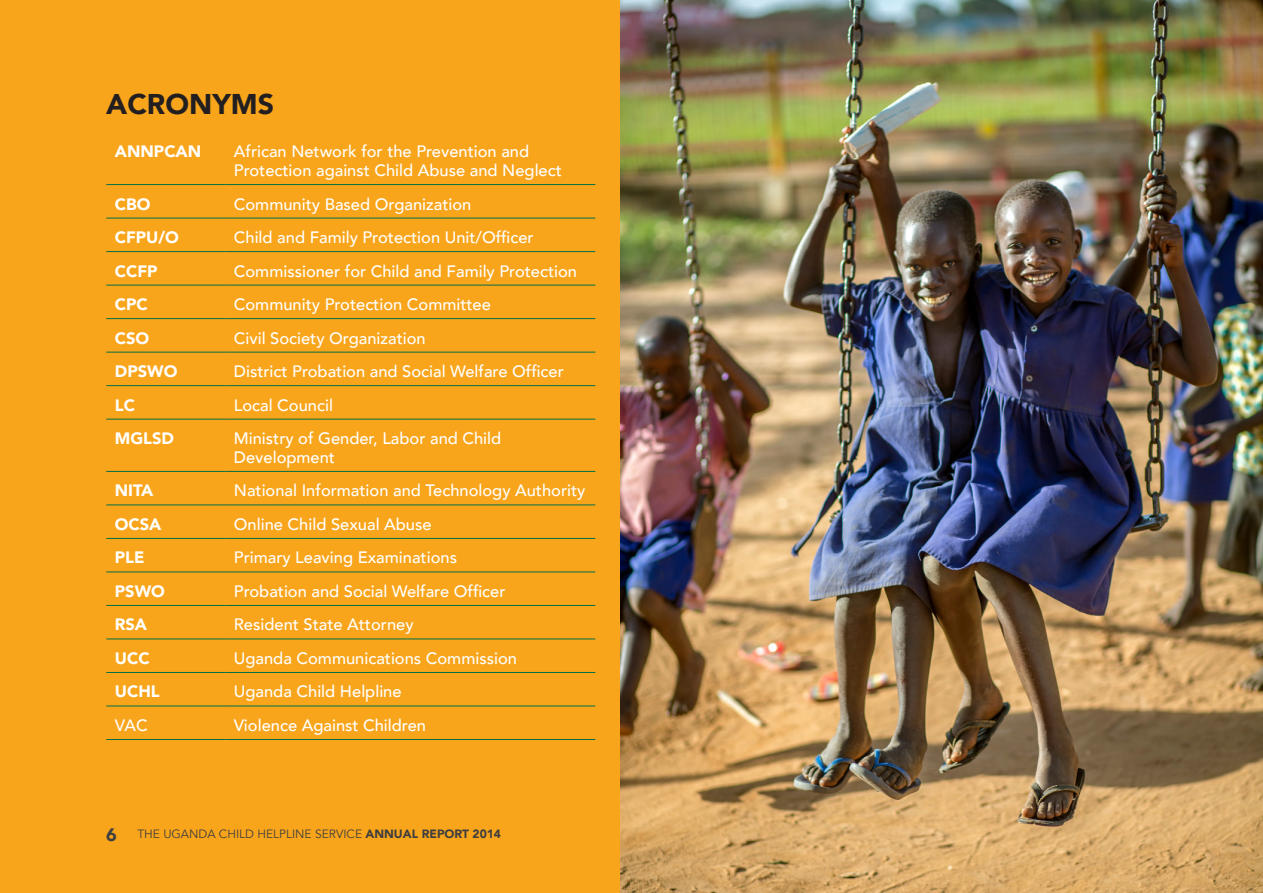
<style>
.page{position:relative;width:1263px;height:893px;background:#fff}
.page>*{position:absolute;margin:0;border:0;box-sizing:border-box;transform-origin:0 0}
.Heading_2{font:900 28.5px "Avenir";color:#231f20}
.t1{font:900 18px "Avenir";color:#3e3e3f}
.t2{font:500 16.5px/18.8px "Avenir";color:#fff}
.t3{font:900 16.5px "Avenir";color:#fff}
.t4{font:12px "Avenir";color:#3e3e3f}
.t5{font:900 12px "Avenir";color:#3e3e3f}
.s1{font-weight:900}
</style>
<div class="page">
<div style="left:0;top:0;width:625px;height:893px;background:#f9a51b"></div>
<hr style="left:106px;top:184px;width:119px;height:1px;background:#016f45">
<hr style="left:225px;top:184px;width:370px;height:1px;background:#016f45">
<hr style="left:106px;top:218px;width:119px;height:1px;background:#016f45">
<hr style="left:225px;top:218px;width:370px;height:1px;background:#016f45">
<hr style="left:106px;top:251px;width:119px;height:1px;background:#016f45">
<hr style="left:225px;top:251px;width:370px;height:1px;background:#016f45">
<hr style="left:106px;top:285px;width:119px;height:1px;background:#016f45">
<hr style="left:225px;top:285px;width:370px;height:1px;background:#016f45">
<hr style="left:106px;top:318px;width:119px;height:1px;background:#016f45">
<hr style="left:225px;top:318px;width:370px;height:1px;background:#016f45">
<hr style="left:106px;top:352px;width:119px;height:1px;background:#016f45">
<hr style="left:225px;top:352px;width:370px;height:1px;background:#016f45">
<hr style="left:106px;top:385px;width:119px;height:1px;background:#016f45">
<hr style="left:225px;top:385px;width:370px;height:1px;background:#016f45">
<hr style="left:106px;top:419px;width:119px;height:1px;background:#016f45">
<hr style="left:225px;top:419px;width:370px;height:1px;background:#016f45">
<hr style="left:106px;top:471px;width:119px;height:1px;background:#016f45">
<hr style="left:225px;top:471px;width:370px;height:1px;background:#016f45">
<hr style="left:106px;top:505px;width:119px;height:1px;background:#016f45">
<hr style="left:225px;top:505px;width:370px;height:1px;background:#016f45">
<hr style="left:106px;top:538px;width:119px;height:1px;background:#016f45">
<hr style="left:225px;top:538px;width:370px;height:1px;background:#016f45">
<hr style="left:106px;top:572px;width:119px;height:1px;background:#016f45">
<hr style="left:225px;top:572px;width:370px;height:1px;background:#016f45">
<hr style="left:106px;top:605px;width:119px;height:1px;background:#016f45">
<hr style="left:225px;top:605px;width:370px;height:1px;background:#016f45">
<hr style="left:106px;top:639px;width:119px;height:1px;background:#016f45">
<hr style="left:225px;top:639px;width:370px;height:1px;background:#016f45">
<hr style="left:106px;top:672px;width:119px;height:1px;background:#016f45">
<hr style="left:225px;top:672px;width:370px;height:1px;background:#016f45">
<hr style="left:106px;top:706px;width:119px;height:1px;background:#016f45">
<hr style="left:225px;top:706px;width:370px;height:1px;background:#016f45">
<hr style="left:106px;top:739px;width:119px;height:1px;background:#016f45">
<hr style="left:225px;top:739px;width:370px;height:1px;background:#016f45">
<img style="left:621px;top:0;width:642px;height:893px">
<p class="Heading_2" style="left:106px;top:79px;width:169px">ACRONYMS</p>
<p class="t3" style="left:115px;top:137px;width:88px">ANNPCAN</p>
<p class="t2" style="left:234px;top:141px;width:329px">African Network for the Prevention and<br>Protection against Child Abuse and Neglect</p>
<p class="t3" style="left:115px;top:190px;width:37px">CBO</p>
<p class="t2" style="left:234px;top:194px;width:239px">Community Based Organization</p>
<p class="t3" style="left:115px;top:223px;width:66px">CFPU/O</p>
<p class="t2" style="left:234px;top:227px;width:301px">Child and Family Protection Unit/Officer</p>
<p class="t3" style="left:115px;top:257px;width:44px">CCFP</p>
<p class="t2" style="left:234px;top:261px;width:345px">Commissioner for Child and Family Protection</p>
<p class="t3" style="left:115px;top:290px;width:34px">CPC</p>
<p class="t2" style="left:234px;top:294px;width:259px">Community Protection Committee</p>
<p class="t3" style="left:115px;top:324px;width:36px">CSO</p>
<p class="t2" style="left:234px;top:328px;width:193px">Civil Society Organization</p>
<p class="t3" style="left:115px;top:357px;width:64px">DPSWO</p>
<p class="t2" style="left:234px;top:361px;width:331px">District Probation and Social Welfare Officer</p>
<p class="t3" style="left:115px;top:391px;width:22px">LC</p>
<p class="t2" style="left:234px;top:395px;width:101px">Local Council</p>
<p class="t3" style="left:115px;top:424px;width:61px">MGLSD</p>
<p class="t2" style="left:234px;top:428px;width:269px">Ministry of Gender, Labor and Child<br>Development</p>
<p class="t3" style="left:115px;top:476px;width:40px">NITA</p>
<p class="t2" style="left:234px;top:480px;width:353px">National Information and Technology Authority</p>
<p class="t3" style="left:115px;top:510px;width:48px">OCSA</p>
<p class="t2" style="left:234px;top:514px;width:199px">Online Child Sexual Abuse</p>
<p class="t3" style="left:115px;top:544px;width:31px">PLE</p>
<p class="t2" style="left:234px;top:547px;width:225px">Primary Leaving Examinations</p>
<p class="t3" style="left:115px;top:577px;width:52px">PSWO</p>
<p class="t2" style="left:234px;top:581px;width:273px">Probation and Social Welfare Officer</p>
<p class="t3" style="left:115px;top:611px;width:34px">RSA</p>
<p class="t2" style="left:234px;top:614px;width:181px">Resident State Attorney</p>
<p class="t3" style="left:115px;top:644px;width:36px">UCC</p>
<p class="t2" style="left:234px;top:648px;width:285px">Uganda Communications Commission</p>
<p class="t3" style="left:115px;top:678px;width:46px">UCHL</p>
<p class="t2" style="left:234px;top:681px;width:169px">Uganda Child Helpline</p>
<p class="t2" style="left:115px;top:715px;width:34px">VAC</p>
<p class="t2" style="left:234px;top:715px;width:194px">Violence Against Children</p>
<p class="t1" style="left:106px;top:819px;width:12px">6</p>
<p class="t4" style="left:137px;top:827px;width:365px">THE UGANDA CHILD HELPLINE SERVICE <span class="s1">ANNUAL REPORT 2014</span></p>
<p class="t5" style="left:494px;top:823px;width:9px">5</p>
</div>
